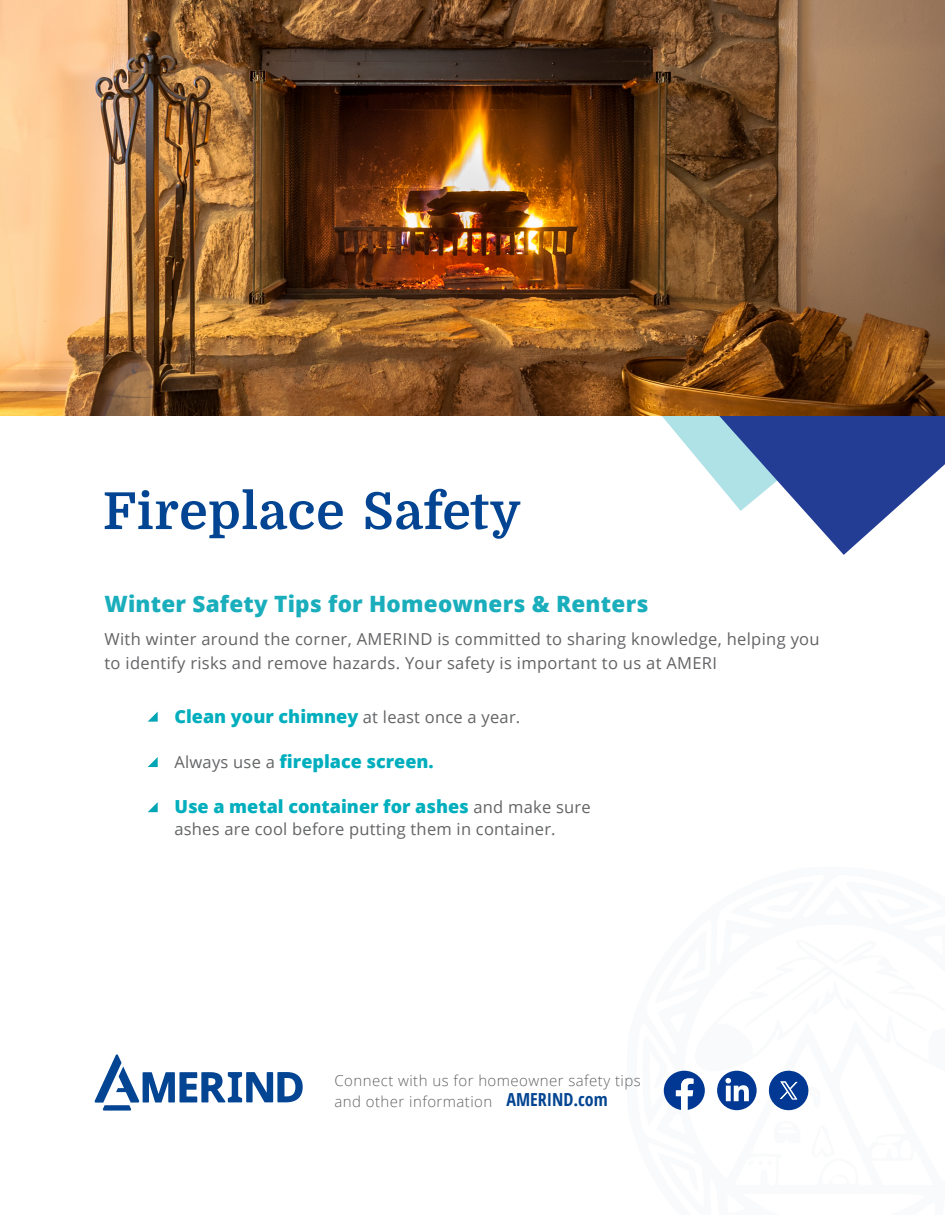
<style>
.page{position:relative;width:945px;height:1215px;background:#fff}
.page>*{position:absolute;margin:0;border:0;box-sizing:border-box;transform-origin:0 0}
.t1{font:700 51px "Domine";letter-spacing:.015em;color:#034592}
.t2{font:800 22.5px "Open Sans";letter-spacing:.01em;color:#1aaebc}
.t3{font:800 18px "Open Sans";color:#00aebd}
.t4{font:16.5px/24px "Open Sans";letter-spacing:.02em;color:#636366}
.t5{font:16.5px "Open Sans";letter-spacing:.015em;color:#636466}
.t6{font:300 15px/21px "Open Sans";letter-spacing:.03em;color:#636366}
.s1{font-weight:800;font-size:18px;color:#00aebd}
.s2{font-weight:400;font-size:16.5px;color:#636466}
.s3{font-weight:700;font-stretch:condensed;font-size:18px;color:#034592}
</style>
<div class="page">
<svg style="left:528px;top:415px;width:417px;height:140px"></svg>
<img style="left:0;top:0;width:945px;height:415px">
<svg style="left:148px;top:712px;width:10px;height:10px"></svg>
<svg style="left:148px;top:757px;width:10px;height:10px"></svg>
<svg style="left:148px;top:802px;width:10px;height:10px"></svg>
<svg style="left:664px;top:1070px;width:145px;height:41px"></svg>
<svg style="left:94px;top:1054px;width:209px;height:57px"></svg>
<h1 class="t1" style="left:103px;top:483px;width:420px">Fireplace Safety</h1>
<h2 class="t2" style="left:105px;top:586px;width:545px">Winter Safety Tips for Homeowners &amp; Renters</h2>
<p class="t4" style="left:105px;top:626px;width:717px">With winter around the corner, AMERIND is committed to sharing knowledge, helping you to identify risks and remove hazards. Your safety is important to us at AMERI</p>
<p class="t5" style="left:174px;top:705px;width:347px"><span class="s1">Clean your chimney</span> at least once a year.</p>
<p class="t3" style="left:174px;top:747px;width:261px"><span class="s2">Always use a</span> fireplace screen.</p>
<p class="t3" style="left:174px;top:792px;width:418px">Use a metal container for ashes <span class="s2">and make sure</span></p>
<p class="t5" style="left:174px;top:818px;width:383px">ashes are cool before putting them in container.</p>
<p class="t6" style="left:334px;top:1069px;width:308px">Connect with us for homeowner safety tips and other information <span class="s3">AMERIND.com</span></p>
</div>
